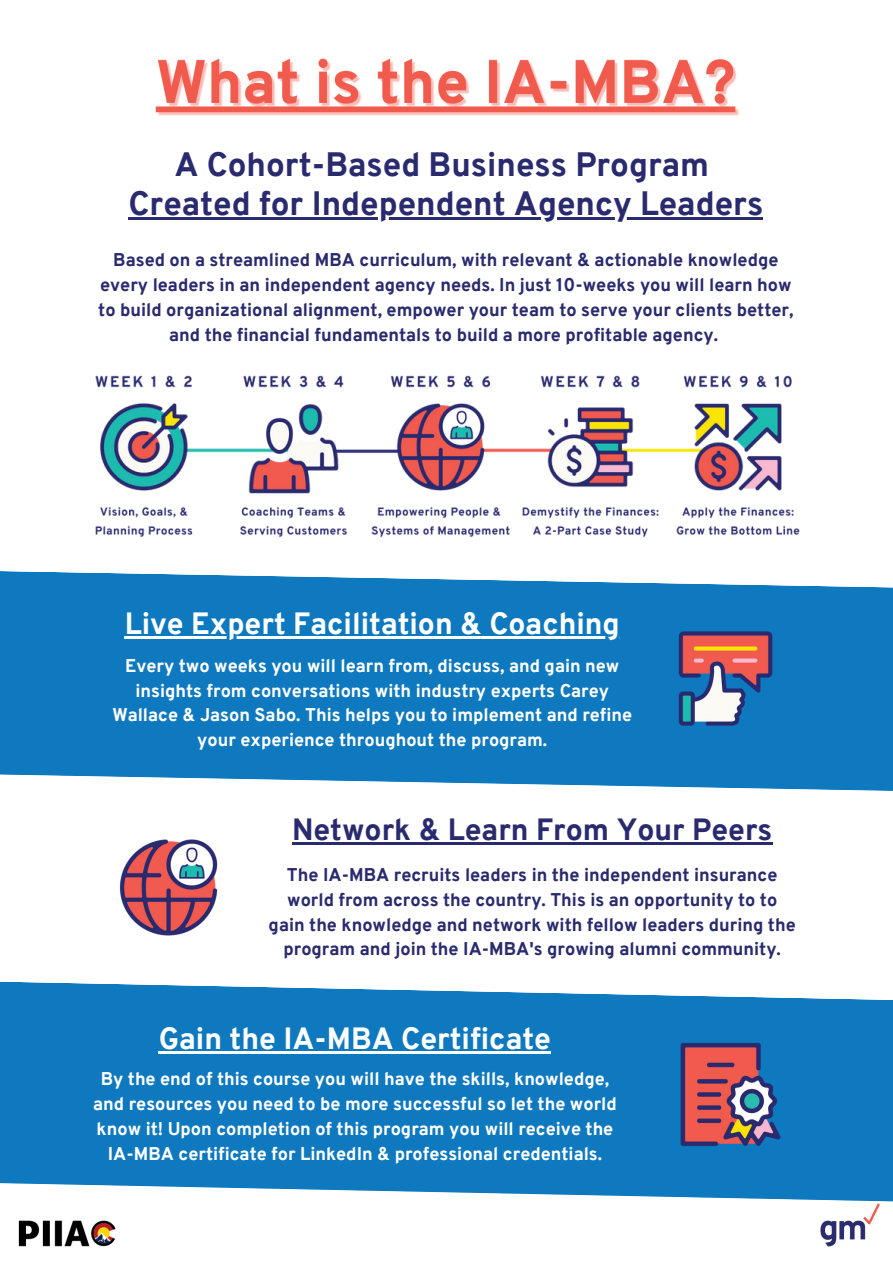
<style>
.page{position:relative;width:893px;height:1264px;background:#fff}
.page>*{position:absolute;margin:0;border:0;box-sizing:border-box;transform-origin:0 0}
.t1{font:800 33px "Overpass";color:#2a2a6e}
.t2{font:800 30px "Overpass";color:#fff}
.t3{font:800 30px "Overpass";color:#2a2a6e}
.t4{font:800 18px/24.8px "Overpass";color:#2a2a6e;text-align:center}
.t5{font:800 18px/24.8px "Overpass";color:#fff;text-align:center}
</style>
<div class="page">
<img style="left:95px;top:375px;width:705px;height:163px">
<img style="left:820px;top:1207px;width:59px;height:40px">
<svg style="left:0;top:571px;width:892px;height:220px;background:#2384c4"></svg>
<svg style="left:0;top:981px;width:892px;height:226px;background:#2b89c6"></svg>
<img style="left:119px;top:839px;width:99px;height:97px">
<hr style="left:292px;top:842px;width:480px;height:2px;background:#2a2a6e">
<img style="left:659px;top:1023px;width:142px;height:142px">
<hr style="left:159px;top:1051px;width:392px;height:2px;background:#fff">
<img style="left:648px;top:605px;width:147px;height:147px">
<hr style="left:125px;top:636px;width:495px;height:2px;background:#fff">
<img style="left:18px;top:1220px;width:98px;height:27px">
<hr style="left:128px;top:217px;width:635px;height:3px;background:#2a2a6e">
<img style="left:156px;top:59px;width:583px;height:57px">
<p class="t1" style="left:174px;top:151px;width:536px">A Cohort-Based Business Program</p>
<p class="t1" style="left:128px;top:190px;width:636px">Created for Independent Agency Leaders</p>
<p class="t4" style="left:98px;top:249px;width:696px">Based on a streamlined MBA curriculum, with relevant &amp; actionable knowledge every leaders in an independent agency needs. In just 10-weeks you will learn how to build organizational alignment, empower your team to serve your clients better, and the financial fundamentals to build a more profitable agency.</p>
<p class="t2" style="left:125px;top:611px;width:496px">Live Expert Facilitation &amp; Coaching</p>
<p class="t5" style="left:112px;top:655px;width:521px">Every two weeks you will learn from, discuss, and gain new insights from conversations with industry experts Carey Wallace &amp; Jason Sabo. This helps you to implement and refine your experience throughout the program.</p>
<p class="t3" style="left:292px;top:817px;width:482px">Network &amp; Learn From Your Peers</p>
<p class="t4" style="left:268px;top:864px;width:528px">The IA-MBA recruits leaders in the independent insurance world from across the country. This is an opportunity to to gain the knowledge and network with fellow leaders during the program and join the IA-MBA's growing alumni community.</p>
<p class="t2" style="left:159px;top:1026px;width:393px">Gain the IA-MBA Certificate</p>
<p class="t5" style="left:93px;top:1068px;width:525px">By the end of this course you will have the skills, knowledge, and resources you need to be more successful so let the world know it! Upon completion of this program you will receive the IA-MBA certificate for LinkedIn &amp; professional credentials.</p>
</div>
